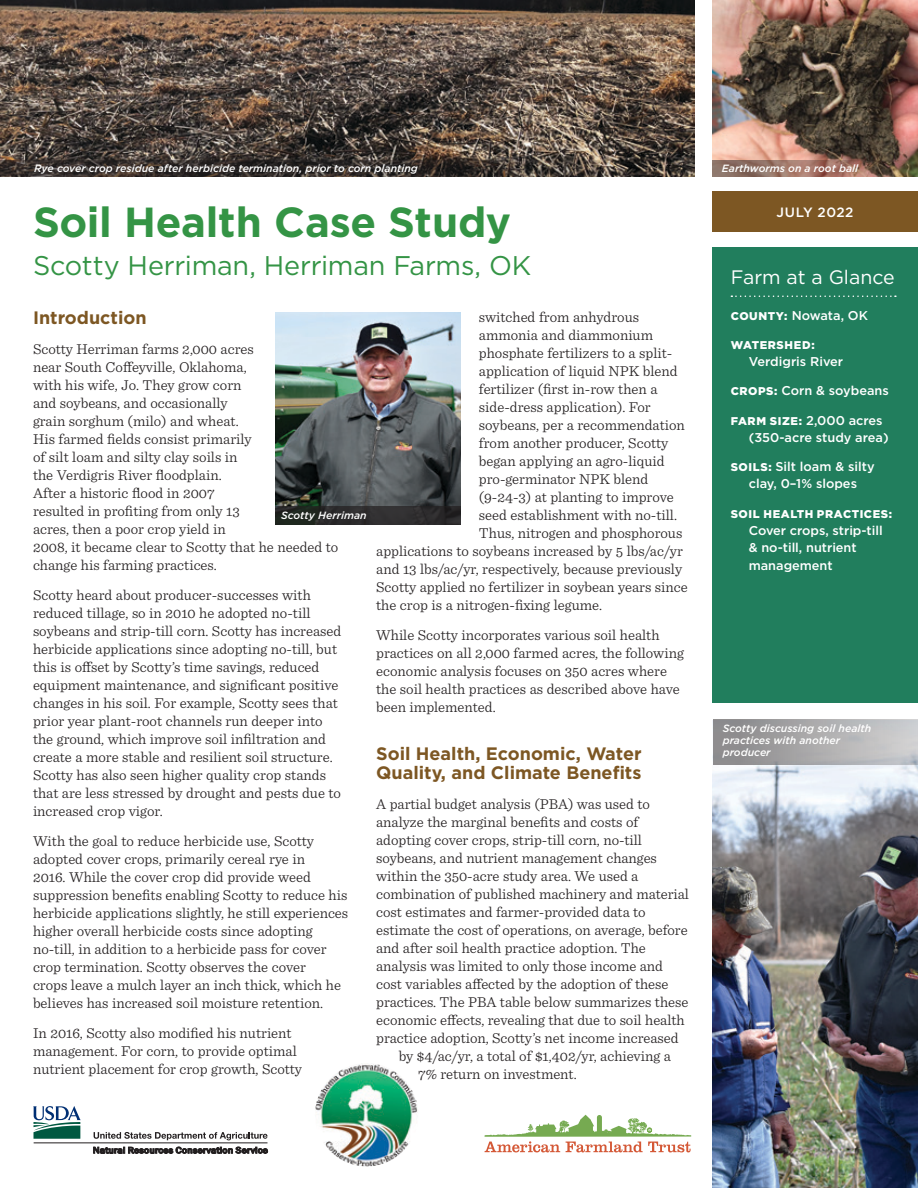
<style>
.page{position:relative;width:918px;height:1188px;background:#fff}
.page>*{position:absolute;margin:0;border:0;box-sizing:border-box;transform-origin:0 0}
.t1{font:700 42px "Gotham";letter-spacing:-.005em;color:#349445}
.t2{font:27px "Gotham";letter-spacing:-.005em;color:#349445}
.t3{font:19.5px "Gotham";color:#fff}
.t4{font:700 18px/19.5px "Gotham";color:#7d5723}
.t5{font:300 15px/18px "Sentinel";color:#231f20}
.t6{font:500 13.5px "Gotham";letter-spacing:.04em;color:#fff}
.t7{font:500 12.75px/17.2px "Gotham";color:#fff}
.t8{font:900 11.25px "Gotham";letter-spacing:.05em;color:#fff}
.t9{font:italic 500 10.5px/12px "Gotham";color:#fff}
.t10{font:500 condensed 9.15px "Franklin Gothic";color:#030505;scale:1.3 1}
.s1{color:#221e1f}
.s2{font-weight:900;font-size:11.25px}
</style>
<div class="page">
<img style="left:712px;top:720px;width:206px;height:468px">
<img style="left:712px;top:0;width:206px;height:160px">
<img style="left:0;top:0;width:695px;height:160px">
<div style="left:712px;top:247px;width:206px;height:455px;background:#217e5d"></div>
<div style="left:712px;top:191px;width:206px;height:41px;background:#7d5723"></div>
<svg style="left:731px;top:296px;width:165px;height:1px"></svg>
<svg style="left:484px;top:1115px;width:207px;height:37px"></svg>
<svg style="left:33px;top:1106px;width:48px;height:33px"></svg>
<svg style="left:94px;top:1132px;width:174px;height:8px"></svg>
<hr style="left:34px;top:1143px;width:233px;height:1px;background:#221e1f">
<svg style="left:0;top:160px;width:695px;height:16px;background:#3d3631"></svg>
<svg style="left:712px;top:160px;width:206px;height:16px;background:#8b6a5b"></svg>
<div style="left:713px;top:720px;width:205px;height:45px;background:linear-gradient(to right,#888687,#cfd0d2)"></div>
<img style="left:275px;top:313px;width:186px;height:193px">
<svg style="left:275px;top:506px;width:186px;height:19px;background:#292a29"></svg>
<img style="left:315px;top:1063px;width:103px;height:103px;border-radius:52px">
<p class="t9" style="left:34px;top:162px;width:385px">Rye cover crop residue after herbicide termination, prior to corn planting</p>
<p class="t9" style="left:722px;top:162px;width:138px">Earthworms on a root ball</p>
<h1 class="t1" style="left:33px;top:194px;width:480px">Soil Health Case Study</h1>
<h2 class="t2" style="left:33px;top:249px;width:500px">Scotty Herriman, Herriman Farms, OK</h2>
<p class="t4" style="left:33px;top:308px;width:115px">Introduction</p>
<p class="t5" style="left:33px;top:339px;width:307px">Scotty Herriman farms 2,000 acres<br>near South Coffeyville, Oklahoma,<br>with his wife, Jo. They grow corn<br>and soybeans, and occasionally<br>grain sorghum (milo) and wheat.<br>His farmed fields consist primarily<br>of silt loam and silty clay soils in<br>the Verdigris River floodplain.<br>After a historic flood in 2007<br>resulted in profiting from only 13<br>acres, then a poor crop yield in<br>2008, it became clear to Scotty that he needed to change his farming practices.</p>
<p class="t5" style="left:33px;top:585px;width:310px">Scotty heard about producer-successes with reduced tillage, so in 2010 he adopted no-till soybeans and strip-till corn. Scotty has increased herbicide applications since adopting no-till, but this is offset by Scotty’s time savings, reduced equipment maintenance, and significant positive changes in his soil. For example, Scotty sees that prior year plant-root channels run deeper into the ground, which improve soil infiltration and create a more stable and resilient soil structure.<br>Scotty has also seen higher quality crop stands that are less stressed by drought and pests due to increased crop vigor.</p>
<p class="t5" style="left:33px;top:831px;width:317px">With the goal to reduce herbicide use, Scotty adopted cover crops, primarily cereal rye in<br>2016. While the cover crop did provide weed suppression benefits enabling Scotty to reduce his herbicide applications slightly, he still experiences higher overall herbicide costs since adopting no-till, in addition to a herbicide pass for cover crop termination. Scotty observes the cover<br>crops leave a mulch layer an inch thick, which he believes has increased soil moisture retention.</p>
<p class="t5" style="left:33px;top:1023px;width:271px">In 2016, Scotty also modified his nutrient management. For corn, to provide optimal nutrient placement for crop growth, Scotty</p>
<p class="t5" style="left:479px;top:307px;width:162px">switched from anhydrous</p>
<p class="t5" style="left:479px;top:325px;width:176px">ammonia and diammonium</p>
<p class="t5" style="left:479px;top:343px;width:195px">phosphate fertilizers to a split-</p>
<p class="t5" style="left:479px;top:361px;width:200px">application of liquid NPK blend</p>
<p class="t5" style="left:479px;top:379px;width:180px">fertilizer (first in-row then a</p>
<p class="t5" style="left:479px;top:397px;width:173px">side-dress application). For</p>
<p class="t5" style="left:479px;top:415px;width:208px">soybeans, per a recommendation</p>
<p class="t5" style="left:479px;top:433px;width:191px">from another producer, Scotty</p>
<p class="t5" style="left:479px;top:451px;width:187px">began applying an agro-liquid</p>
<p class="t5" style="left:479px;top:469px;width:171px">pro-germinator NPK blend</p>
<p class="t5" style="left:479px;top:487px;width:196px">(9-24-3) at planting to improve</p>
<p class="t5" style="left:479px;top:505px;width:200px">seed establishment with no-till.</p>
<p class="t5" style="left:479px;top:523px;width:205px">Thus, nitrogen and phosphorous</p>
<p class="t5" style="left:376px;top:541px;width:308px">applications to soybeans increased by 5 lbs/ac/yr</p>
<p class="t5" style="left:376px;top:559px;width:307px">and 13 lbs/ac/yr, respectively, because previously</p>
<p class="t5" style="left:376px;top:577px;width:313px">Scotty applied no fertilizer in soybean years since</p>
<p class="t5" style="left:376px;top:595px;width:227px">the crop is a nitrogen-fixing legume.</p>
<p class="t5" style="left:376px;top:625px;width:309px">While Scotty incorporates various soil health practices on all 2,000 farmed acres, the following economic analysis focuses on 350 acres where the soil health practices as described above have been implemented.</p>
<p class="t4" style="left:376px;top:743px;width:267px">Soil Health, Economic, Water<br>Quality, and Climate Benefits</p>
<p class="t5" style="left:376px;top:794px;width:275px">A partial budget analysis (PBA) was used to</p>
<p class="t5" style="left:376px;top:812px;width:264px">analyze the marginal benefits and costs of</p>
<p class="t5" style="left:376px;top:830px;width:267px">adopting cover crops, strip-till corn, no-till</p>
<p class="t5" style="left:376px;top:848px;width:282px">soybeans, and nutrient management changes</p>
<p class="t5" style="left:376px;top:866px;width:264px">within the 350-acre study area. We used a</p>
<p class="t5" style="left:376px;top:884px;width:314px">combination of published machinery and material</p>
<p class="t5" style="left:376px;top:902px;width:271px">cost estimates and farmer-provided data to</p>
<p class="t5" style="left:376px;top:920px;width:313px">estimate the cost of operations, on average, before</p>
<p class="t5" style="left:376px;top:938px;width:271px">and after soil health practice adoption. The</p>
<p class="t5" style="left:376px;top:956px;width:288px">analysis was limited to only those income and</p>
<p class="t5" style="left:376px;top:974px;width:294px">cost variables affected by the adoption of these</p>
<p class="t5" style="left:376px;top:992px;width:314px">practices. The PBA table below summarizes these</p>
<p class="t5" style="left:376px;top:1010px;width:310px">economic effects, revealing that due to soil health</p>
<p class="t5" style="left:376px;top:1028px;width:304px">practice adoption, Scotty’s net income increased</p>
<p class="t5" style="left:399px;top:1046px;width:274px">by $4/ac/yr, a total of $1,402/yr, achieving a</p>
<p class="t5" style="left:418px;top:1064px;width:160px">7% return on investment.</p>
<p class="t9" style="left:281px;top:509px;width:87px">Scotty Herriman</p>
<p class="t10" style="left:93px;top:1144px;width:136px">Natural Resour<span class="s1">ces Conservation Se</span>rvice</p>
<p class="t6" style="left:776px;top:204px;width:79px">JULY 2022</p>
<h3 class="t3" style="left:731px;top:265px;width:165px">Farm at a Glance</h3>
<p class="t7" style="left:731px;top:306px;width:139px"><span class="s2">COUNTY:</span> Nowata, OK</p>
<p class="t8" style="left:731px;top:337px;width:85px">WATERSHED:</p>
<p class="t7" style="left:749px;top:353px;width:96px">Verdigris River</p>
<p class="t7" style="left:731px;top:382px;width:160px"><span class="s2">CROPS:</span> Corn &amp; soybeans</p>
<p class="t7" style="left:749px;top:411px;width:141px;text-indent:-18px"><span class="s2">FARM SIZE:</span> 2,000 acres (350-acre study area)</p>
<p class="t7" style="left:731px;top:458px;width:145px;text-align:center"><span class="s2">SOILS:</span> Silt loam &amp; silty clay, 0–1% slopes</p>
<p class="t8" style="left:731px;top:506px;width:163px">SOIL HEALTH PRACTICES:</p>
<p class="t7" style="left:749px;top:521px;width:135px;line-height:17.7px">Cover crops, strip-till &amp; no-till, nutrient management</p>
<p class="t9" style="left:723px;top:722px;width:150px">Scotty discussing soil health practices with another producer</p>
</div>
